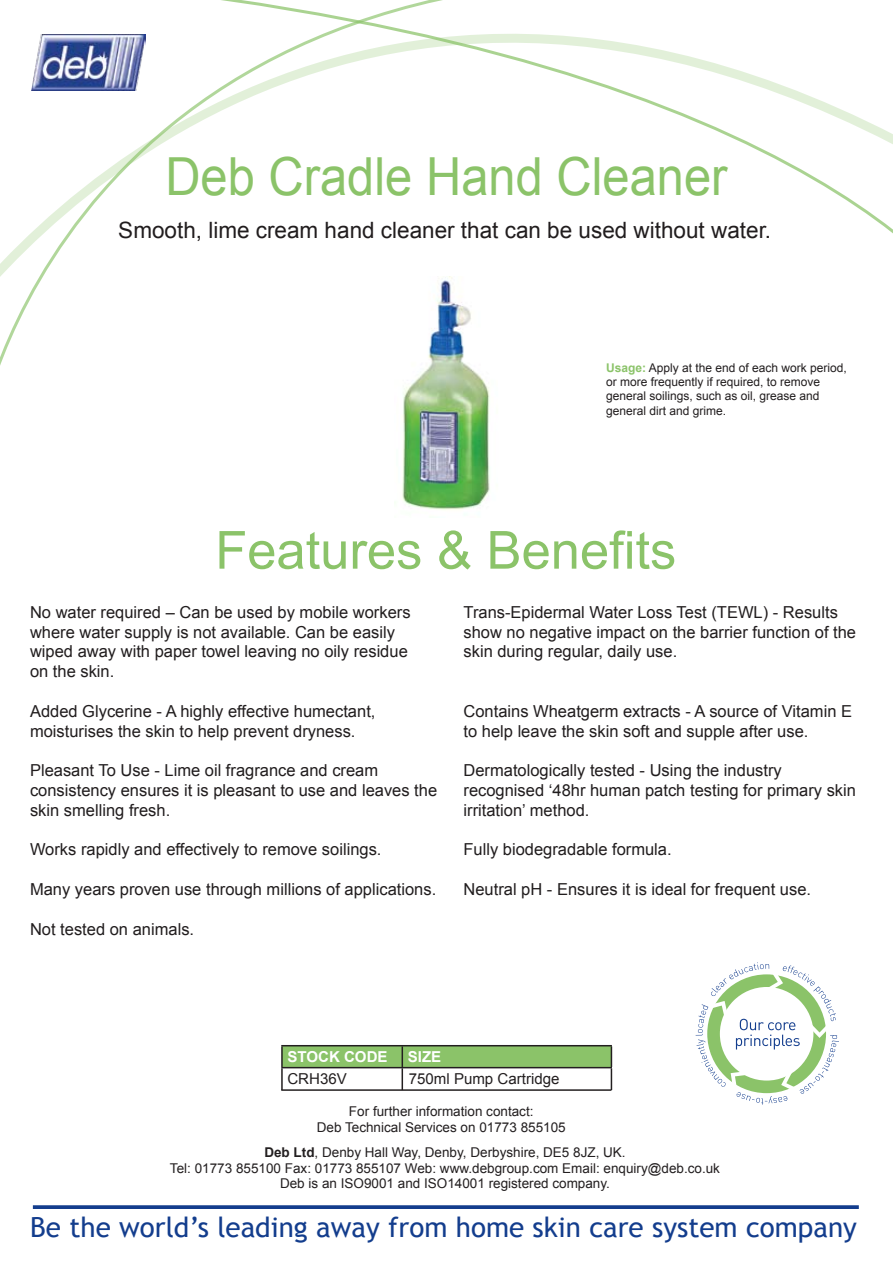
<style>
.page{position:relative;width:893px;height:1263px;background:#fff}
.page>*{position:absolute;margin:0;border:0;box-sizing:border-box;transform-origin:0 0}
.t1{font:52.5px "Arial";color:#8bc369;scale:.93 1}
.t2{font:52.5px "Arial";color:#8bc369}
.t3{font:27.9px "Trebuchet MS";color:#133d8d}
.t4{font:22.5px "Arial";color:#211d1e}
.t5{font:16.5px/19.8px "Arial";color:#211d1e}
.t6{font:15px "Arial";color:#231f20}
.t7{font:700 15px "Arial";color:#fff}
.t8{font:13.5px/15.6px "Arial";color:#231f20;text-align:center}
.t9{font:12px/14.4px "Arial";color:#211d1e}
.s1{font-weight:700;color:#8bc369}
.s2{font-weight:700}
</style>
<div class="page">
<div style="left:282px;top:1046px;width:329px;height:22px;background:#8bc369"></div>
<hr style="left:281px;top:1046px;width:2px;height:21px;background:#231f20">
<hr style="left:281px;top:1068px;width:2px;height:22px;background:#231f20">
<svg style="left:611px;top:1046px;width:1px;height:44px"></svg>
<hr style="left:281px;top:1045px;width:331px;height:1px;background:#231f20">
<hr style="left:281px;top:1067px;width:331px;height:1px;background:#231f20">
<svg style="left:402px;top:1046px;width:1px;height:43px"></svg>
<hr style="left:281px;top:1089px;width:330px;height:2px;background:#231f20">
<svg style="left:0;top:34px;width:165px;height:332px"></svg>
<svg style="left:165px;top:0;width:728px;height:234px"></svg>
<div style="left:33px;top:1205px;width:826px;height:4px;border:2px solid #133d8d"></div>
<svg style="left:696px;top:962px;width:143px;height:143px"></svg>
<img style="left:394px;top:276px;width:96px;height:234px">
<p class="t1" style="left:165px;top:142px;width:606px">Deb Cradle Hand Cleaner</p>
<p class="t4" style="left:118px;top:215px;width:654px">Smooth, lime cream hand cleaner that can be used without water.</p>
<p class="t9" style="left:606px;top:360px;width:242px"><span class="s1">Usage:</span> Apply at the end of each work period, or more frequently if required, to remove general soilings, such as oil, grease and general dirt and grime.</p>
<p class="t2" style="left:215px;top:516px;width:463px">Features &amp; Benefits</p>
<p class="t5" style="left:30px;top:602px;width:382px">No water required – Can be used by mobile workers where water supply is not available. Can be easily wiped away with paper towel leaving no oily residue on the skin.</p>
<p class="t5" style="left:30px;top:701px;width:347px">Added Glycerine - A highly effective humectant, moisturises the skin to help prevent dryness.</p>
<p class="t5" style="left:30px;top:761px;width:409px">Pleasant To Use - Lime oil fragrance and cream consistency ensures it is pleasant to use and leaves the skin smelling fresh.</p>
<p class="t5" style="left:30px;top:840px;width:353px">Works rapidly and effectively to remove soilings.</p>
<p class="t5" style="left:30px;top:879px;width:408px">Many years proven use through millions of applications.</p>
<p class="t5" style="left:30px;top:919px;width:166px">Not tested on animals.</p>
<p class="t5" style="left:464px;top:602px;width:394px">Trans-Epidermal Water Loss Test (TEWL) - Results show no negative impact on the barrier function of the skin during regular, daily use.</p>
<p class="t5" style="left:464px;top:701px;width:390px">Contains Wheatgerm extracts - A source of Vitamin E to help leave the skin soft and supple after use.</p>
<p class="t5" style="left:464px;top:761px;width:394px">Dermatologically tested - Using the industry recognised ‘48hr human patch testing for primary skin irritation’ method.</p>
<p class="t5" style="left:464px;top:840px;width:210px">Fully biodegradable formula.</p>
<p class="t5" style="left:464px;top:879px;width:349px">Neutral pH - Ensures it is ideal for frequent use.</p>
<p class="t7" style="left:287px;top:1047px;width:102px">STOCK CODE</p>
<p class="t7" style="left:408px;top:1047px;width:35px">SIZE</p>
<p class="t6" style="left:287px;top:1069px;width:61px">CRH36V</p>
<p class="t6" style="left:409px;top:1069px;width:152px">750ml Pump Cartridge</p>
<p class="t8" style="left:317px;top:1103px;width:250px;line-height:16.2px">For further information contact:<br>Deb Technical Services on 01773 855105</p>
<p class="t8" style="left:170px;top:1145px;width:552px"><span class="s2">Deb Ltd</span>, Denby Hall Way, Denby, Derbyshire, DE5 8JZ, UK.<br>Tel: 01773 855100 Fax: 01773 855107 Web: www.debgroup.com Email: enquiry@deb.co.uk<br>Deb is an ISO9001 and ISO14001 registered company.</p>
<p class="t3" style="left:30px;top:1211px;width:828px">Be the world’s leading away from home skin care system company</p>
</div>
